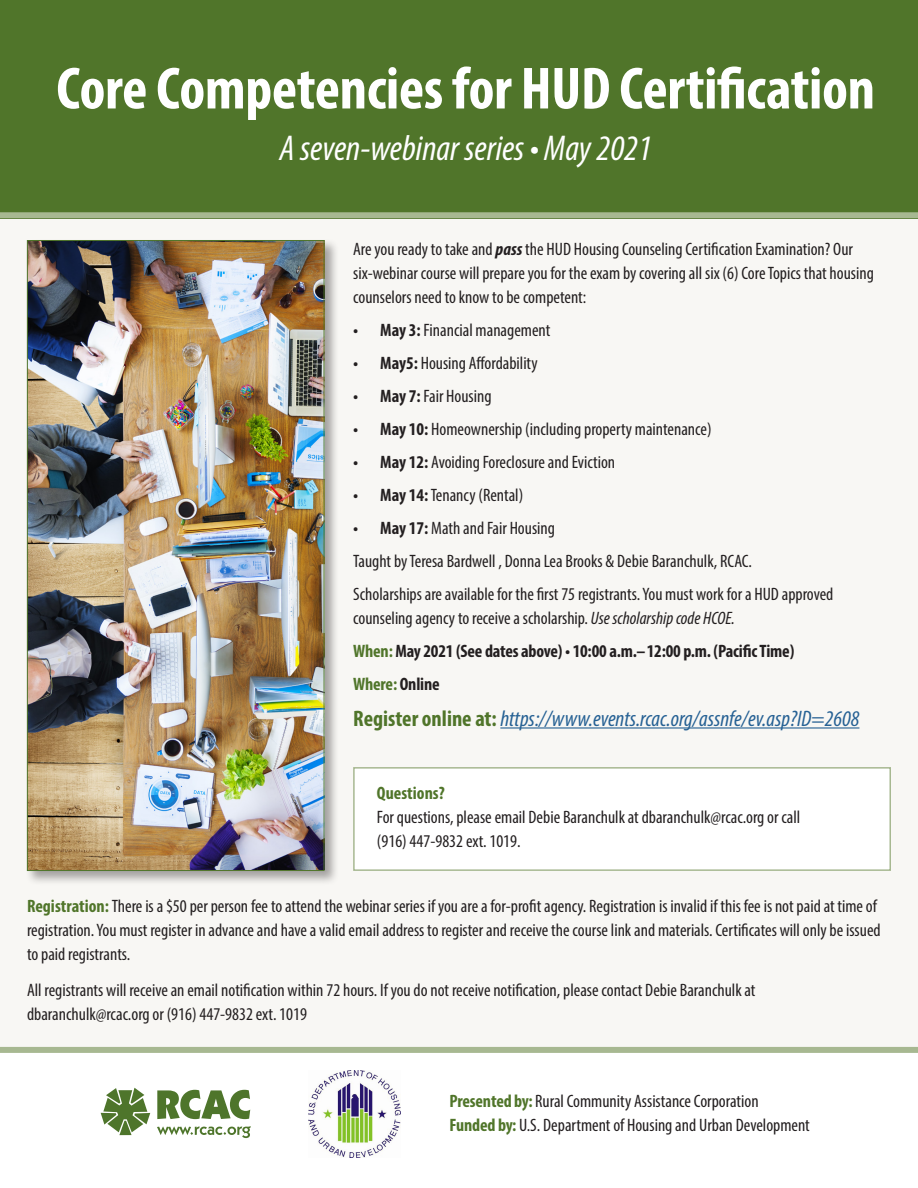
<style>
.page{position:relative;width:918px;height:1188px;background:#f8f7f4}
.page>*{position:absolute;margin:0;border:0;box-sizing:border-box;transform-origin:0 0}
.t1{font:700 condensed 60px "Myriad Pro";letter-spacing:-.005em;color:#fff}
.t2{font:italic condensed 36px "Myriad Pro";color:#fff}
.Class_Title{font:italic condensed 22.5px "Myriad Pro";color:#266194}
.Class_Title-2{font:condensed 18px/24px "Myriad Pro";color:#231f20}
.t3{font:700 condensed 18px "Myriad Pro";letter-spacing:-.01em;color:#231f20}
.t4{font:700 condensed 18px "Myriad Pro";letter-spacing:-.01em;color:#50752a}
.s1{font-weight:700;font-style:italic}
.s2{font-weight:700}
.s3{font-style:italic}
.s4{color:#50752a}
.s5{color:#231f20}
.s6{font-weight:700;font-style:normal;color:#50752a}
.s7{font-weight:700;color:#50752a}
</style>
<div class="page">
<div style="left:0;top:1047px;width:918px;height:141px;background:#fff"></div>
<div style="left:353px;top:767px;width:538px;height:104px;background:#fff;border:2px solid #a7b891"></div>
<svg style="left:101px;top:1088px;width:49px;height:47px"></svg>
<svg style="left:157px;top:1090px;width:93px;height:29px"></svg>
<svg style="left:157px;top:1126px;width:94px;height:12px"></svg>
<img style="left:308px;top:1071px;width:93px;height:87px">
<div style="left:0;top:0;width:918px;height:218px;background:#50752a"></div>
<hr style="left:500px;top:727px;width:359px;height:2px;background:#266194">
<div style="left:26px;top:239px;width:313px;height:647px;background:#231f20;opacity:.4"></div>
<img style="left:29px;top:242px;width:293px;height:627px">
<div style="left:0;top:212px;width:918px;height:6px;background:#a7b891"></div>
<p class="t1" style="left:56px;top:51px;width:820px">Core Competencies for HUD Certification</p>
<p class="t2" style="left:279px;top:127px;width:374px">A seven-webinar series • May 2021</p>
<p class="Class_Title-2" style="left:353px;top:237px;width:522px">Are you ready to take and <span class="s1">pass</span> the HUD Housing Counseling Certification Examination? Our six-webinar course will prepare you for the exam by covering all six (6) Core Topics that housing counselors need to know to be competent:</p>
<p class="Class_Title-2" style="left:353px;top:318px;width:199px"><span class="s2">• May 3:</span> Financial management</p>
<p class="Class_Title-2" style="left:353px;top:351px;width:186px"><span class="s2">• May5:</span> Housing Affordability</p>
<p class="Class_Title-2" style="left:353px;top:384px;width:140px"><span class="s2">• May 7:</span> Fair Housing</p>
<p class="Class_Title-2" style="left:353px;top:417px;width:360px"><span class="s2">• May 10:</span> Homeownership (including property maintenance)</p>
<p class="Class_Title-2" style="left:353px;top:450px;width:264px"><span class="s2">• May 12:</span> Avoiding Foreclosure and Eviction</p>
<p class="Class_Title-2" style="left:353px;top:483px;width:172px"><span class="s2">• May 14:</span> Tenancy (Rental)</p>
<p class="Class_Title-2" style="left:353px;top:516px;width:203px"><span class="s2">• May 17:</span> Math and Fair Housing</p>
<p class="Class_Title-2" style="left:353px;top:549px;width:400px">Taught by Teresa Bardwell , Donna Lea Brooks &amp; Debie Baranchulk, RCAC.</p>
<p class="Class_Title-2" style="left:353px;top:582px;width:482px">Scholarships are available for the first 75 registrants. You must work for a HUD approved counseling agency to receive a scholarship. <span class="s3">Use scholarship code HCOE.</span></p>
<p class="t3" style="left:353px;top:639px;width:443px"><span class="s4">When:</span> May 2021 (See dates above) • 10:00 a.m.–12:00 p.m. (Pacific Time)</p>
<p class="t4" style="left:353px;top:672px;width:88px">Where: <span class="s5">Online</span></p>
<p class="Class_Title" style="left:353px;top:705px;width:508px"><span class="s6">Register online at:</span> https://www.events.rcac.org/assnfe/ev.asp?ID=2608</p>
<p class="Class_Title-2" style="left:377px;top:781px;width:425px"><span class="s7">Questions?<br></span>For questions, please email Debie Baranchulk at dbaranchulk@rcac.org or call (916) 447-9832 ext. 1019.</p>
<p class="Class_Title-2" style="left:27px;top:894px;width:855px"><span class="s7">Registration:</span> There is a $50 per person fee to attend the webinar series if you are a for-profit agency. Registration is invalid if this fee is not paid at time of registration. You must register in advance and have a valid email address to register and receive the course link and materials. Certificates will only be issued to paid registrants.</p>
<p class="Class_Title-2" style="left:27px;top:978px;width:730px">All registrants will receive an email notification within 72 hours. If you do not receive notification, please contact Debie Baranchulk at dbaranchulk@rcac.org or (916) 447-9832 ext. 1019</p>
<p class="Class_Title-2" style="left:450px;top:1088px;width:362px"><span class="s7">Presented by:</span> Rural Community Assistance Corporation<br><span class="s7">Funded by:</span> U.S. Department of Housing and Urban Development</p>
</div>
